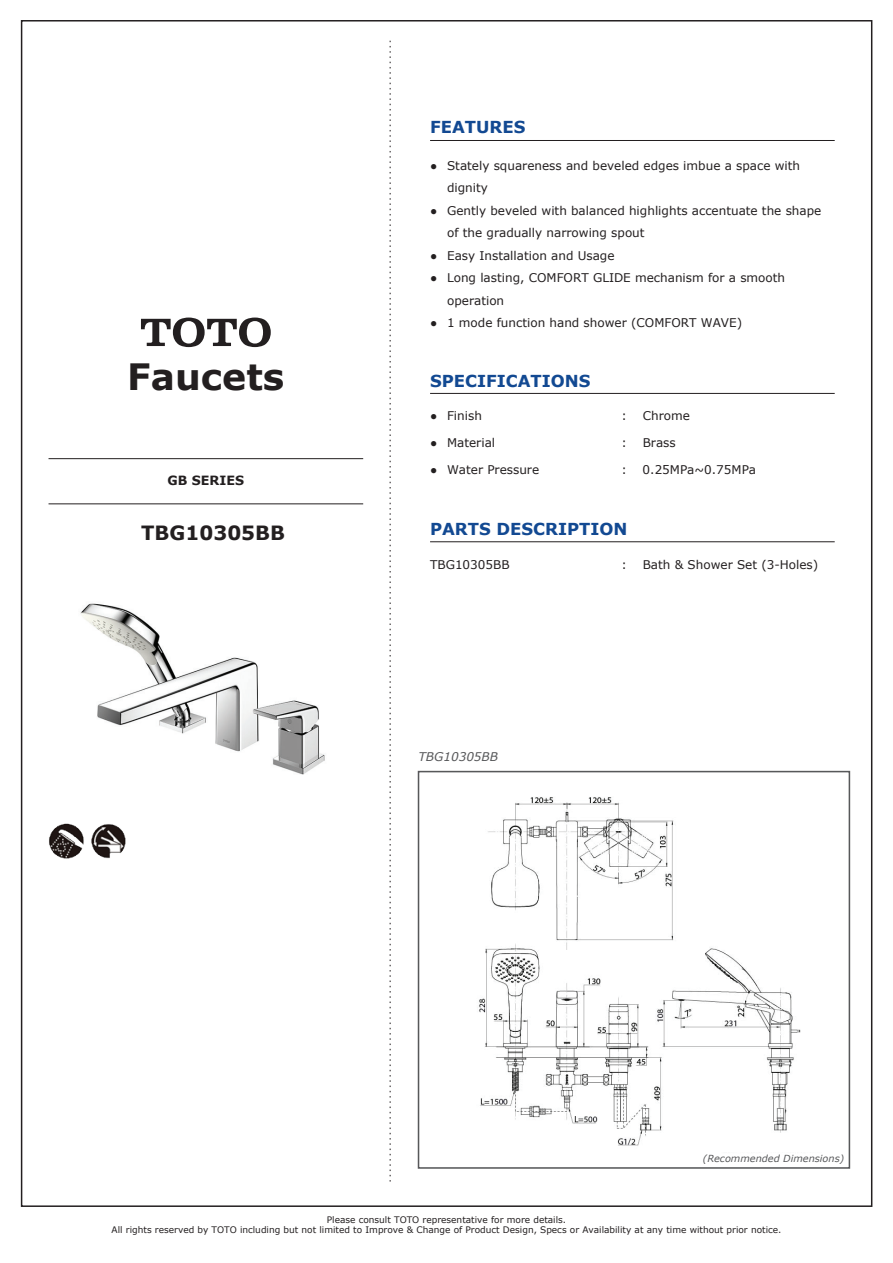
<style>
.page{position:relative;width:893px;height:1263px;background:#fff}
.page>*{position:absolute;margin:0;border:0;box-sizing:border-box;transform-origin:0 0}
.t1{font:700 36.3px "Verdana";color:#231f20}
.t2{font:700 19.65px "Verdana";color:#231f20}
.t3{font:700 16.5px "Verdana";color:#124992}
.t4{font:700 12.75px "Verdana";color:#231f20}
.t5{font:12px/22.5px "Verdana";color:#231f20}
.t6{font:italic 12px "Verdana";color:#57585a}
.t7{font:italic 9.75px "Verdana";color:#57585a}
.t8{font:9px/10.8px "Verdana";color:#231f20;text-align:center}
.s1{font-style:inherit}
</style>
<div class="page">
<img style="left:479px;top:797px;width:322px;height:349px">
<div style="left:459px;top:792px;width:55px;height:11px;background:#fff"></div>
<div style="left:717px;top:1141px;width:107px;height:11px;background:#fff"></div>
<div style="left:418px;top:771px;width:432px;height:398px;border:2px solid #57585a"></div>
<svg style="left:390px;top:41px;width:1px;height:1141px"></svg>
<svg style="left:141px;top:318px;width:130px;height:29px"></svg>
<hr style="left:430px;top:140px;width:405px;height:1px;background:#231f20">
<hr style="left:430px;top:541px;width:405px;height:1px;background:#231f20">
<hr style="left:430px;top:393px;width:405px;height:1px;background:#231f20">
<hr style="left:49px;top:458px;width:314px;height:1px;background:#231f20">
<hr style="left:49px;top:503px;width:314px;height:1px;background:#231f20">
<img style="left:80px;top:603px;width:245px;height:172px">
<img style="left:49px;top:823px;width:35px;height:36px">
<img style="left:91px;top:824px;width:35px;height:35px">
<h3 class="t3" style="left:430px;top:117px;width:97px">FEATURES</h3>
<h1 class="t1" style="left:127px;top:353px;width:159px">Faucets</h1>
<p class="t4" style="left:168px;top:472px;width:78px">GB SERIES</p>
<h2 class="t2" style="left:141px;top:520px;width:145px">TBG10305<span class="s1">BB</span></h2>
<p class="t5" style="left:447px;top:154px;width:355px;text-indent:-17px">● Stately squareness and beveled edges imbue a space with dignity</p>
<p class="t5" style="left:447px;top:199px;width:376px;text-indent:-17px">● Gently beveled with balanced highlights accentuate the shape of the gradually narrowing spout</p>
<p class="t5" style="left:430px;top:244px;width:186px">● Easy Installation and Usage</p>
<p class="t5" style="left:447px;top:267px;width:340px;text-indent:-17px">● Long lasting, COMFORT GLIDE mechanism for a smooth operation</p>
<p class="t5" style="left:430px;top:312px;width:314px">● 1 mode function hand shower (COMFORT WAVE)</p>
<h3 class="t3" style="left:430px;top:370px;width:162px">SPECIFICATIONS</h3>
<p class="t5" style="left:430px;top:405px;width:53px">● Finish</p>
<p class="t5" style="left:621px;top:405px;width:7px">:</p>
<p class="t5" style="left:643px;top:405px;width:49px">Chrome</p>
<p class="t5" style="left:430px;top:432px;width:67px">● Material</p>
<p class="t5" style="left:621px;top:432px;width:7px">:</p>
<p class="t5" style="left:643px;top:432px;width:35px">Brass</p>
<p class="t5" style="left:430px;top:459px;width:111px">● Water Pressure</p>
<p class="t5" style="left:621px;top:459px;width:7px">:</p>
<p class="t5" style="left:643px;top:459px;width:115px">0.25MPa~0.75MPa</p>
<h3 class="t3" style="left:430px;top:518px;width:199px">PARTS DESCRIPTION</h3>
<p class="t5" style="left:430px;top:553px;width:81px">TBG10305BB</p>
<p class="t5" style="left:621px;top:553px;width:7px">:</p>
<p class="t5" style="left:643px;top:553px;width:177px">Bath &amp; Shower Set (3-Holes)</p>
<p class="t6" style="left:418px;top:749px;width:81px">TBG10305<span class="s1">BB</span></p>
<p class="t7" style="left:703px;top:1152px;width:143px">(Recommended Dimensions)</p>
<p class="t8" style="left:112px;top:1214px;width:671px">Please consult TOTO representative for more details.<br>All rights reserved by TOTO including but not limited to Improve &amp; Change of Product Design, Specs or Availability at any time without prior notice.</p>
</div>
